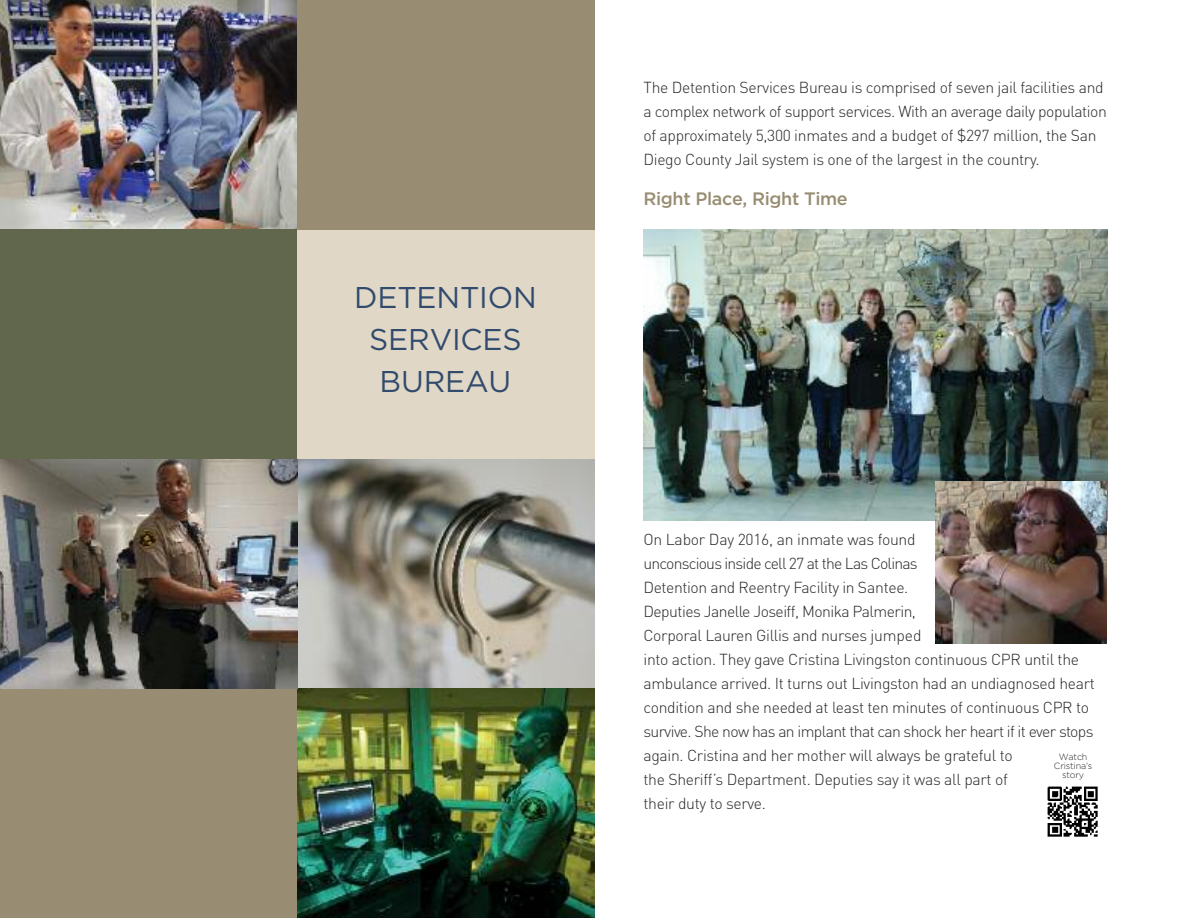
<style>
.page{position:relative;width:1188px;height:918px;background:#fff}
.page>*{position:absolute;margin:0;border:0;box-sizing:border-box;transform-origin:0 0}
.t1{font:30px/42px "Gotham";letter-spacing:-.005em;color:#304b6d;text-align:center}
.t2{font:500 18px "Gotham";letter-spacing:-.02em;color:#988d72}
.t3{font:300 15.75px/24px "DIN";letter-spacing:-.02em;color:#272526}
.t4{font:300 9px/9px "Gotham";letter-spacing:-.02em;color:#272526;text-align:center}
</style>
<div class="page">
<div style="left:0;top:0;width:594px;height:918px;background:#e0d7c6"></div>
<img style="left:0;top:0;width:297px;height:230px">
<img style="left:297px;top:459px;width:297px;height:229px">
<div style="left:0;top:230px;width:297px;height:229px;background:#61674d"></div>
<div style="left:297px;top:0;width:297px;height:230px;background:#988d72"></div>
<div style="left:0;top:688px;width:297px;height:230px;background:#988d72"></div>
<img style="left:297px;top:688px;width:297px;height:230px">
<img style="left:1047px;top:786px;width:51px;height:51px">
<img style="left:644px;top:230px;width:463px;height:290px">
<img style="left:936px;top:482px;width:171px;height:162px">
<img style="left:0;top:459px;width:297px;height:229px">
<h1 class="t1" style="left:354px;top:276px;width:184px">DETENTION<br>SERVICES<br>BUREAU</h1>
<p class="t3" style="left:643px;top:76px;width:465px">The Detention Services Bureau is comprised of seven jail facilities and a complex network of support services. With an average daily population of approximately 5,300 inmates and a budget of $297 million, the San Diego County Jail system is one of the largest in the country.</p>
<p class="t2" style="left:644px;top:189px;width:206px">Right Place, Right Time</p>
<p class="t3" style="left:643px;top:527px;width:453px">On Labor Day 2016, an inmate was found<br>unconscious inside cell 27 at the Las Colinas<br>Detention and Reentry Facility in Santee.<br>Deputies Janelle Joseiff, Monika Palmerin,<br>Corporal Lauren Gillis and nurses jumped<br>into action. They gave Cristina Livingston continuous CPR until the ambulance arrived. It turns out Livingston had an undiagnosed heart condition and she needed at least ten minutes of continuous CPR to survive. She now has an implant that can shock her heart if it ever stops again. Cristina and her mother will always be grateful to<br>the Sheriff’s Department. Deputies say it was all part of<br>their duty to serve.</p>
<p class="t4" style="left:1054px;top:752px;width:40px">Watch<br>Cristina’s story</p>
</div>
